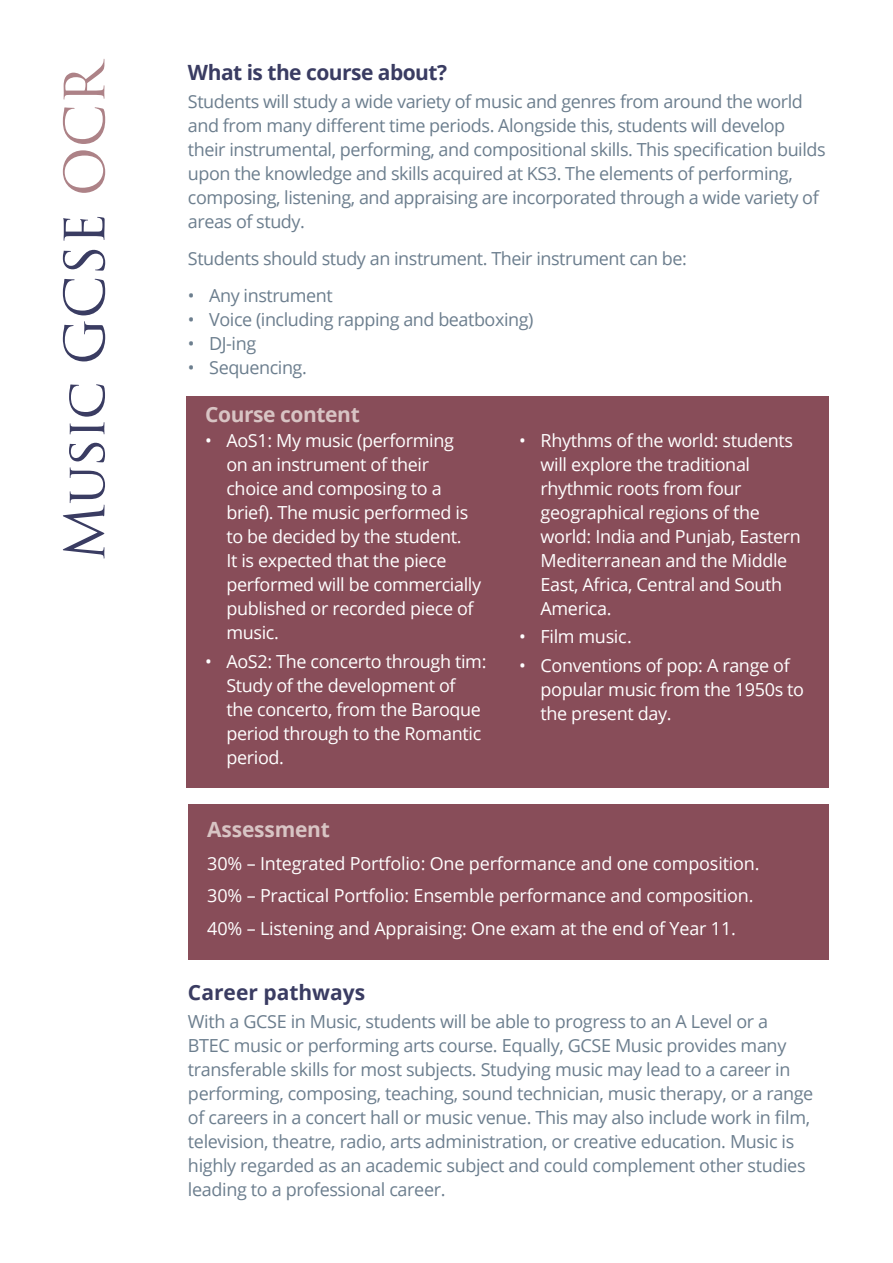
<style>
.page{position:relative;width:893px;height:1263px;background:#fff}
.page>*{position:absolute;margin:0;border:0;box-sizing:border-box;transform-origin:0 0}
.t1{font:54px "Trajan Pro";letter-spacing:-.01em;color:#3a3c62}
.t2{font:700 21px "Open Sans";letter-spacing:-.02em;color:#d8c4c4}
.t3{font:700 21px "Open Sans";letter-spacing:-.025em;color:#3a3c62}
.t4{font:700 21px "Open Sans";color:#3a3c62}
.t5{font:18px/24px "Open Sans";letter-spacing:-.025em;color:#6c7e8e}
.t6{font:18px/24px "Open Sans";letter-spacing:-.02em;color:#fff}
.s1{color:#ad8287}
</style>
<div class="page">
<div style="left:186px;top:396px;width:643px;height:392px;background:#884d59"></div>
<div style="left:188px;top:804px;width:641px;height:155px;background:#884d59"></div>
<h1 class="t1" style="left:50px;top:561px;width:504px;rotate:-90deg">Music GCSE <span class="s1">OCR</span></h1>
<p class="t3" style="left:188px;top:57px;width:261px">What is the course about?</p>
<p class="t5" style="left:188px;top:89px;width:639px">Students will study a wide variety of music and genres from around the world and from many different time periods. Alongside this, students will develop their instrumental, performing, and compositional skills. This specification builds upon the knowledge and skills acquired at KS3. The elements of performing, composing, listening, and appraising are incorporated through a wide variety of areas of study.</p>
<p class="t5" style="left:188px;top:246px;width:500px">Students should study an instrument. Their instrument can be:</p>
<p class="t5" style="left:188px;top:283px;width:146px">• Any instrument</p>
<p class="t5" style="left:188px;top:307px;width:347px">• Voice (including rapping and beatboxing)</p>
<p class="t5" style="left:188px;top:331px;width:70px">• DJ-ing</p>
<p class="t5" style="left:188px;top:355px;width:120px">• Sequencing.</p>
<p class="t2" style="left:205px;top:400px;width:156px">Course content</p>
<p class="t6" style="left:226px;top:428px;width:256px;text-indent:-21px">• AoS1: My music (performing<br>on an instrument of their choice and composing to a brief). The music performed is to be decided by the student.<br>It is expected that the piece performed will be commercially published or recorded piece of music.</p>
<p class="t6" style="left:226px;top:648px;width:262px;text-indent:-21px">• AoS2: The concerto through tim:<br>Study of the development of the concerto, from the Baroque period through to the Romantic period.</p>
<p class="t6" style="left:541px;top:428px;width:262px;text-indent:-21px">• Rhythms of the world: students will explore the traditional rhythmic roots from four geographical regions of the world: India and Punjab, Eastern<br>Mediterranean and the Middle<br>East, Africa, Central and South<br>America.</p>
<p class="t6" style="left:519px;top:624px;width:114px">• Film music.</p>
<p class="t6" style="left:541px;top:653px;width:265px;text-indent:-21px">• Conventions of pop: A range of popular music from the 1950s to the present day.</p>
<p class="t2" style="left:207px;top:815px;width:124px">Assessment</p>
<p class="t6" style="left:207px;top:846px;width:554px;line-height:32.5px">30% – Integrated Portfolio: One performance and one composition.<br>30% – Practical Portfolio: Ensemble performance and composition.<br>40% – Listening and Appraising: One exam at the end of Year 11.</p>
<p class="t4" style="left:188px;top:977px;width:179px">Career pathways</p>
<p class="t5" style="left:188px;top:1009px;width:627px">With a GCSE in Music, students will be able to progress to an A Level or a BTEC music or performing arts course. Equally, GCSE Music provides many transferable skills for most subjects. Studying music may lead to a career in performing, composing, teaching, sound technician, music therapy, or a range of careers in a concert hall or music venue. This may also include work in film, television, theatre, radio, arts administration, or creative education. Music is highly regarded as an academic subject and could complement other studies leading to a professional career.</p>
</div>
